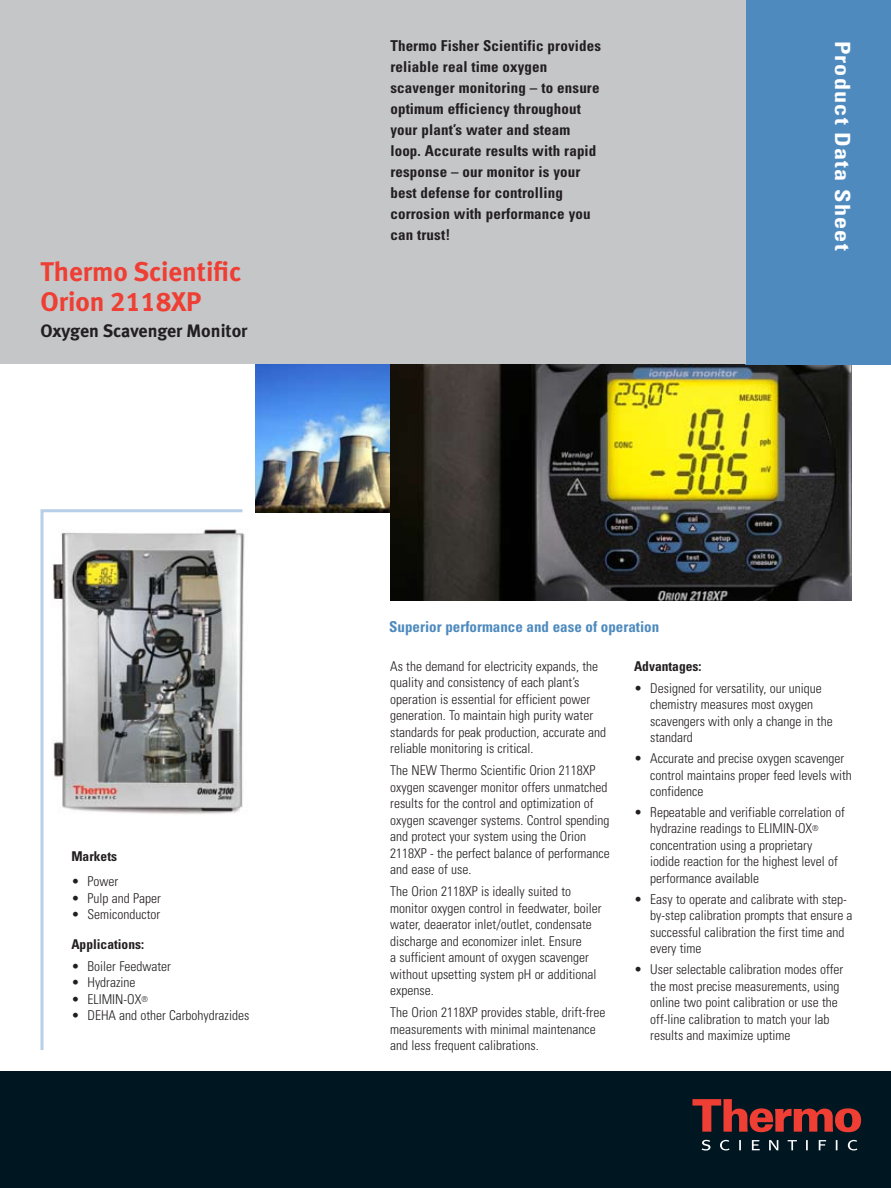
<style>
.page{position:relative;width:891px;height:1188px;background:#fff}
.page>*{position:absolute;margin:0;border:0;box-sizing:border-box;transform-origin:0 0}
.t1{font:27px/30px "Meta Bold LF";color:#ef3e33}
.t2{font:700 condensed 21px "Univers LT Std";letter-spacing:.05em;color:#fff;scale:1.15 1}
.t3{font:18px "Meta Bold LF";color:#231f20}
.t4{font:700 condensed 15px/21px "Univers LT Std";letter-spacing:.01em;color:#231f20}
.t5{font:700 condensed 15px "Univers LT Std";color:#4e8abe}
.t6{font:300 condensed 13.5px/16.5px "Univers LT Std";color:#231f20}
.t7{font:700 condensed 13.5px "Univers LT Std";color:#231f20}
</style>
<div class="page">
<img style="left:256px;top:364px;width:135px;height:148px">
<img style="left:391px;top:364px;width:460px;height:237px">
<div style="left:745px;top:0;width:146px;height:365px;background:#4e8abe"></div>
<div style="left:0;top:0;width:745px;height:364px;background:#c5c6c8"></div>
<div style="left:0;top:1071px;width:891px;height:117px;background:#001722"></div>
<svg style="left:692px;top:1099px;width:169px;height:33px"></svg>
<svg style="left:702px;top:1140px;width:155px;height:11px"></svg>
<svg style="left:40px;top:509px;width:203px;height:541px"></svg>
<img style="left:51px;top:520px;width:194px;height:303px">
<h1 class="t1" style="left:40px;top:256px;width:202px">Thermo Scientific<br>Orion 2118XP</h1>
<h3 class="t3" style="left:40px;top:320px;width:209px">Oxygen Scavenger Monitor</h3>
<p class="t7" style="left:71px;top:848px;width:47px">Markets</p>
<p class="t6" style="left:71px;top:873px;width:48px">• Power</p>
<p class="t6" style="left:71px;top:890px;width:91px">• Pulp and Paper</p>
<p class="t6" style="left:71px;top:906px;width:90px">• Semiconductor</p>
<p class="t7" style="left:71px;top:936px;width:74px">Applications:</p>
<p class="t6" style="left:71px;top:958px;width:101px">• Boiler Feedwater</p>
<p class="t6" style="left:71px;top:974px;width:66px">• Hydrazine</p>
<p class="t6" style="left:71px;top:991px;width:78px">• ELIMIN-OX<sup>®</sup></p>
<p class="t6" style="left:71px;top:1008px;width:179px">• DEHA and other Carbohydrazides</p>
<p class="t4" style="left:390px;top:35px;width:212px">Thermo Fisher Scientific provides reliable real time oxygen scavenger monitoring – to ensure optimum efficiency throughout your plant’s water and steam loop. Accurate results with rapid response – our monitor is your best defense for controlling corrosion with performance you can trust!</p>
<p class="t5" style="left:389px;top:617px;width:271px">Superior performance and ease of operation</p>
<h2 class="t2" style="left:856px;top:40px;width:184px;rotate:90deg">Product Data Sheet</h2>
<p class="t6" style="left:390px;top:658px;width:217px">As the demand for electricity expands, the quality and consistency of each plant’s operation is essential for efficient power generation. To maintain high purity water standards for peak production, accurate and reliable monitoring is critical.</p>
<p class="t6" style="left:390px;top:762px;width:221px">The NEW Thermo Scientific Orion 2118XP oxygen scavenger monitor offers unmatched results for the control and optimization of oxygen scavenger systems. Control spending and protect your system using the Orion 2118XP - the perfect balance of performance and ease of use.</p>
<p class="t6" style="left:390px;top:883px;width:213px">The Orion 2118XP is ideally suited to monitor oxygen control in feedwater, boiler water, deaerator inlet/outlet, condensate discharge and economizer inlet. Ensure<br>a sufficient amount of oxygen scavenger without upsetting system pH or additional expense.</p>
<p class="t6" style="left:390px;top:1004px;width:217px">The Orion 2118XP provides stable, drift-free measurements with minimal maintenance and less frequent calibrations.</p>
<p class="t7" style="left:634px;top:658px;width:69px">Advantages:</p>
<p class="t6" style="left:650px;top:680px;width:184px;text-indent:-16px">• Designed for versatility, our unique chemistry measures most oxygen scavengers with only a change in the standard</p>
<p class="t6" style="left:650px;top:750px;width:203px;text-indent:-16px">• Accurate and precise oxygen scavenger control maintains proper feed levels with confidence</p>
<p class="t6" style="left:650px;top:804px;width:196px;text-indent:-16px">• Repeatable and verifiable correlation of hydrazine readings to ELIMIN-OX<sup>® </sup>concentration using a proprietary iodide reaction for the highest level of performance available</p>
<p class="t6" style="left:650px;top:891px;width:204px;text-indent:-16px">• Easy to operate and calibrate with step&shy;by-step calibration prompts that ensure a successful calibration the first time and every time</p>
<p class="t6" style="left:650px;top:961px;width:195px;text-indent:-16px">• User selectable calibration modes offer the most precise measurements, using online two point calibration or use the off-line calibration to match your lab results and maximize uptime</p>
</div>
